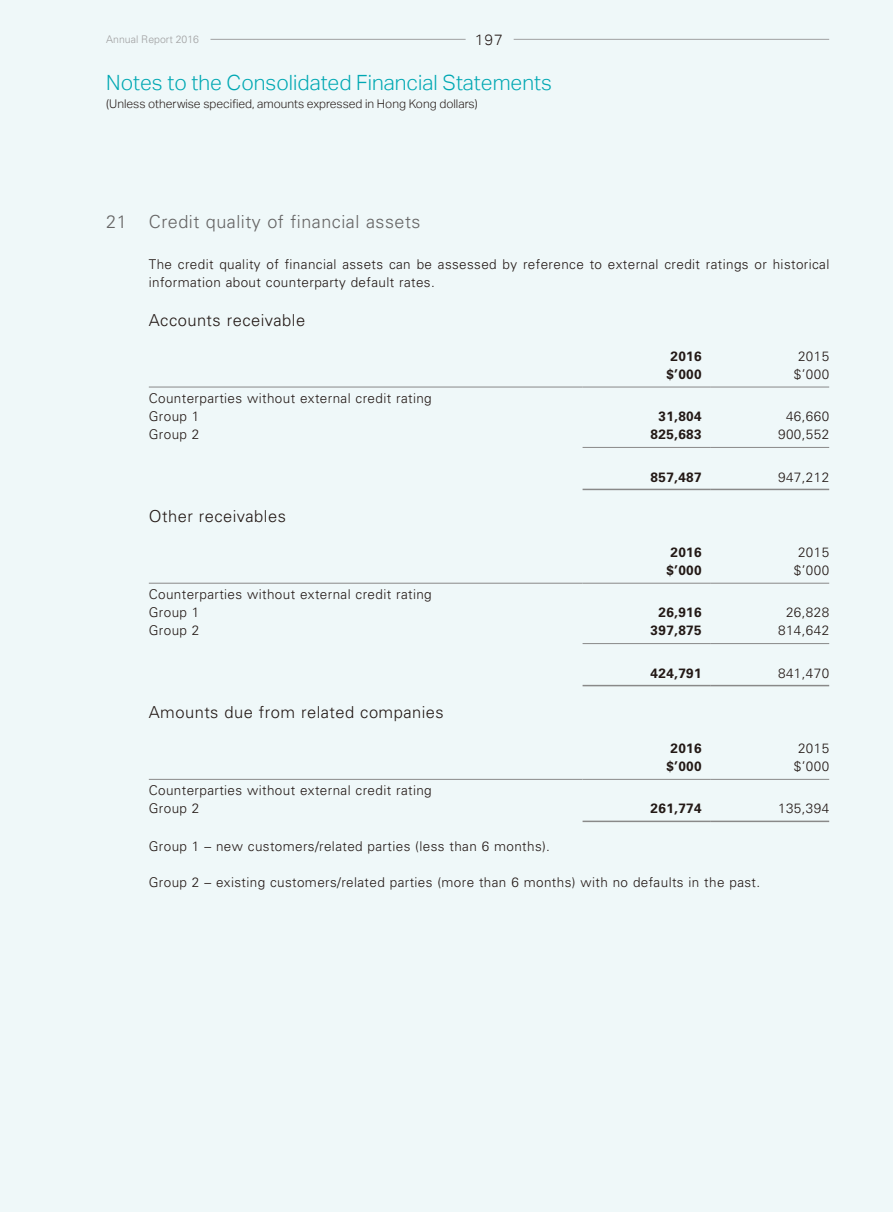
<style>
.page{position:relative;width:893px;height:1212px;background:#eff8f9}
.page>*{position:absolute;margin:0;border:0;box-sizing:border-box;transform-origin:0 0}
.t1{font:300 21px "Aktiv Grotesk";color:#00a8b3}
.t2{font:300 18px "Univers LT Std";letter-spacing:.03em;color:#666565}
.t3{font:300 16.5px "Univers LT Std";letter-spacing:.03em;color:#231916}
.t4{font:300 15px "Aktiv Grotesk";color:#231916}
.t5{font:300 13.5px/18px "Univers LT Std";letter-spacing:.03em;color:#231916}
.t6{font:700 13.5px "Univers LT Std";letter-spacing:.03em;color:#231916}
.t7{font:300 12px "Aktiv Grotesk";color:#231916}
.t8{font:300 10.5px "Univers LT Std";color:#a0a0a1}
</style>
<div class="page">
<hr style="left:210px;top:39px;width:256px;height:1px;background:#a0a0a1">
<hr style="left:514px;top:39px;width:315px;height:1px;background:#a0a0a1">
<hr style="left:149px;top:387px;width:434px;height:1px;background:#898989">
<hr style="left:583px;top:387px;width:127px;height:1px;background:#898989">
<hr style="left:710px;top:387px;width:119px;height:1px;background:#898989">
<hr style="left:583px;top:447px;width:127px;height:1px;background:#898989">
<hr style="left:710px;top:447px;width:119px;height:1px;background:#898989">
<hr style="left:583px;top:489px;width:127px;height:1px;background:#898989">
<hr style="left:710px;top:489px;width:119px;height:1px;background:#898989">
<hr style="left:149px;top:583px;width:434px;height:1px;background:#898989">
<hr style="left:583px;top:583px;width:127px;height:1px;background:#898989">
<hr style="left:710px;top:583px;width:119px;height:1px;background:#898989">
<hr style="left:583px;top:643px;width:127px;height:1px;background:#898989">
<hr style="left:710px;top:643px;width:119px;height:1px;background:#898989">
<hr style="left:583px;top:685px;width:127px;height:1px;background:#898989">
<hr style="left:710px;top:685px;width:119px;height:1px;background:#898989">
<hr style="left:149px;top:779px;width:434px;height:1px;background:#898989">
<hr style="left:583px;top:779px;width:127px;height:1px;background:#898989">
<hr style="left:710px;top:779px;width:119px;height:1px;background:#898989">
<hr style="left:583px;top:821px;width:127px;height:1px;background:#898989">
<hr style="left:710px;top:821px;width:119px;height:1px;background:#898989">
<p class="t4" style="left:475px;top:31px;width:30px">197</p>
<p class="t8" style="left:106px;top:33px;width:94px">Annual Report 2016</p>
<h1 class="t1" style="left:106px;top:71px;width:447px">Notes to the Consolidated Financial Statements</h1>
<p class="t7" style="left:106px;top:97px;width:373px">(Unless otherwise specified, amounts expressed in Hong Kong dollars)</p>
<h2 class="t2" style="left:106px;top:210px;width:316px">21 Credit quality of financial assets</h2>
<p class="t5" style="left:149px;top:255px;width:682px">The credit quality of financial assets can be assessed by reference to external credit ratings or historical information about counterparty default rates.</p>
<p class="t3" style="left:149px;top:310px;width:158px">Accounts receivable</p>
<p class="t6" style="left:670px;top:348px;width:33px">2016</p>
<p class="t5" style="left:798px;top:347px;width:33px">2015</p>
<p class="t6" style="left:666px;top:366px;width:37px">$’000</p>
<p class="t5" style="left:794px;top:365px;width:37px">$’000</p>
<p class="t5" style="left:149px;top:389px;width:284px">Counterparties without external credit rating<br>Group 1</p>
<p class="t6" style="left:658px;top:408px;width:45px">31,804</p>
<p class="t5" style="left:786px;top:407px;width:45px">46,660</p>
<p class="t5" style="left:149px;top:425px;width:52px">Group 2</p>
<p class="t6" style="left:651px;top:426px;width:53px">825,683</p>
<p class="t5" style="left:778px;top:425px;width:53px">900,552</p>
<p class="t6" style="left:651px;top:469px;width:53px">857,487</p>
<p class="t5" style="left:778px;top:468px;width:53px">947,212</p>
<p class="t3" style="left:149px;top:506px;width:139px">Other receivables</p>
<p class="t6" style="left:670px;top:544px;width:33px">2016</p>
<p class="t5" style="left:798px;top:543px;width:33px">2015</p>
<p class="t6" style="left:666px;top:562px;width:37px">$’000</p>
<p class="t5" style="left:794px;top:561px;width:37px">$’000</p>
<p class="t5" style="left:149px;top:585px;width:284px">Counterparties without external credit rating<br>Group 1</p>
<p class="t6" style="left:658px;top:605px;width:45px">26,916</p>
<p class="t5" style="left:786px;top:603px;width:45px">26,828</p>
<p class="t5" style="left:149px;top:621px;width:52px">Group 2</p>
<p class="t6" style="left:651px;top:623px;width:53px">397,875</p>
<p class="t5" style="left:778px;top:621px;width:53px">814,642</p>
<p class="t6" style="left:651px;top:665px;width:53px">424,791</p>
<p class="t5" style="left:778px;top:664px;width:53px">841,470</p>
<p class="t3" style="left:149px;top:702px;width:296px">Amounts due from related companies</p>
<p class="t6" style="left:670px;top:740px;width:33px">2016</p>
<p class="t5" style="left:798px;top:739px;width:33px">2015</p>
<p class="t6" style="left:666px;top:758px;width:37px">$’000</p>
<p class="t5" style="left:794px;top:757px;width:37px">$’000</p>
<p class="t5" style="left:149px;top:782px;width:284px">Counterparties without external credit rating<br>Group 2</p>
<p class="t6" style="left:651px;top:801px;width:53px">261,774</p>
<p class="t5" style="left:778px;top:800px;width:53px">135,394</p>
<p class="t5" style="left:149px;top:837px;width:403px">Group 1 – new customers/related parties (less than 6 months).</p>
<p class="t5" style="left:149px;top:873px;width:613px">Group 2 – existing customers/related parties (more than 6 months) with no defaults in the past.</p>
</div>
